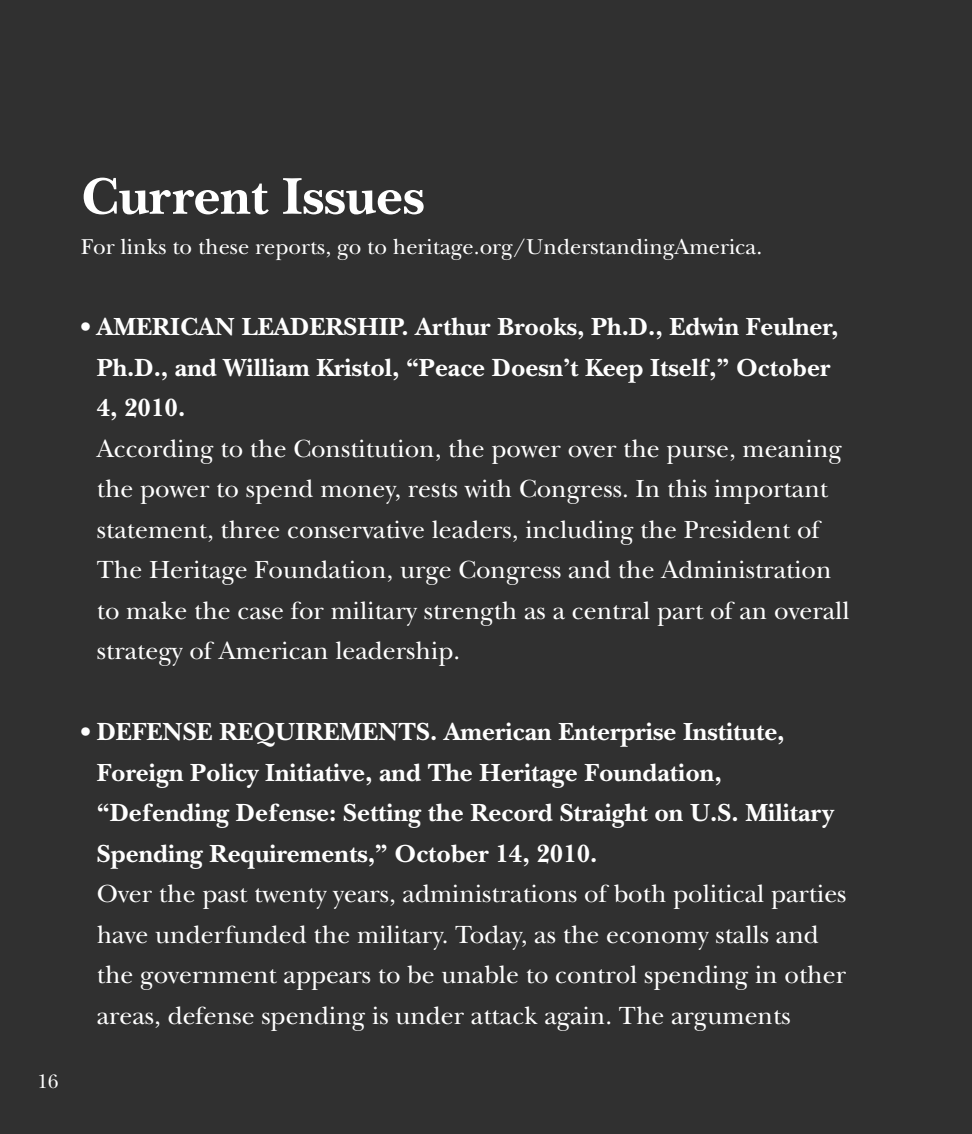
<style>
.page{position:relative;width:972px;height:1134px;background:#303030}
.page>*{position:absolute;margin:0;border:0;box-sizing:border-box;transform-origin:0 0}
.t1{font:700 54px "New Baskerville Std";color:#fff}
.t2{font:25.88px/40.5px "New Baskerville Std";color:#fff}
.t3{font:700 25.88px/40.5px "New Baskerville Std";color:#fff}
.t4{font:22.5px "New Baskerville Std";color:#fff}
.t5{font:20.25px "New Baskerville Std";color:#fff}
</style>
<div class="page">
<p class="t5" style="left:37px;top:1070px;width:23px">16</p>
<h1 class="t1" style="left:81px;top:165px;width:345px">Current Issues</h1>
<p class="t4" style="left:81px;top:234px;width:683px">For links to these reports, go to heritage.org/UnderstandingAmerica.</p>
<p class="t3" style="left:97px;top:307px;width:743px;text-indent:-16px">• AMERICAN LEADERSHIP. Arthur Brooks, Ph.D., Edwin Feulner,<br>Ph.D., and William Kristol, “Peace Doesn’t Keep Itself,” October<br>4, 2010.</p>
<p class="t2" style="left:97px;top:428px;width:754px">According to the Constitution, the power over the purse, meaning the power to spend money, rests with Congress. In this important statement, three conservative leaders, including the President of The Heritage Foundation, urge Congress and the Administration to make the case for military strength as a central part of an overall strategy of American leadership.</p>
<p class="t3" style="left:97px;top:712px;width:740px;text-indent:-16px">• DEFENSE REQUIREMENTS. American Enterprise Institute, Foreign Policy Initiative, and The Heritage Foundation, “Defending Defense: Setting the Record Straight on U.S. Military Spending Requirements,” October 14, 2010.</p>
<p class="t2" style="left:97px;top:874px;width:751px">Over the past twenty years, administrations of both political parties have underfunded the military. Today, as the economy stalls and the government appears to be unable to control spending in other areas, defense spending is under attack again. The arguments</p>
</div>
